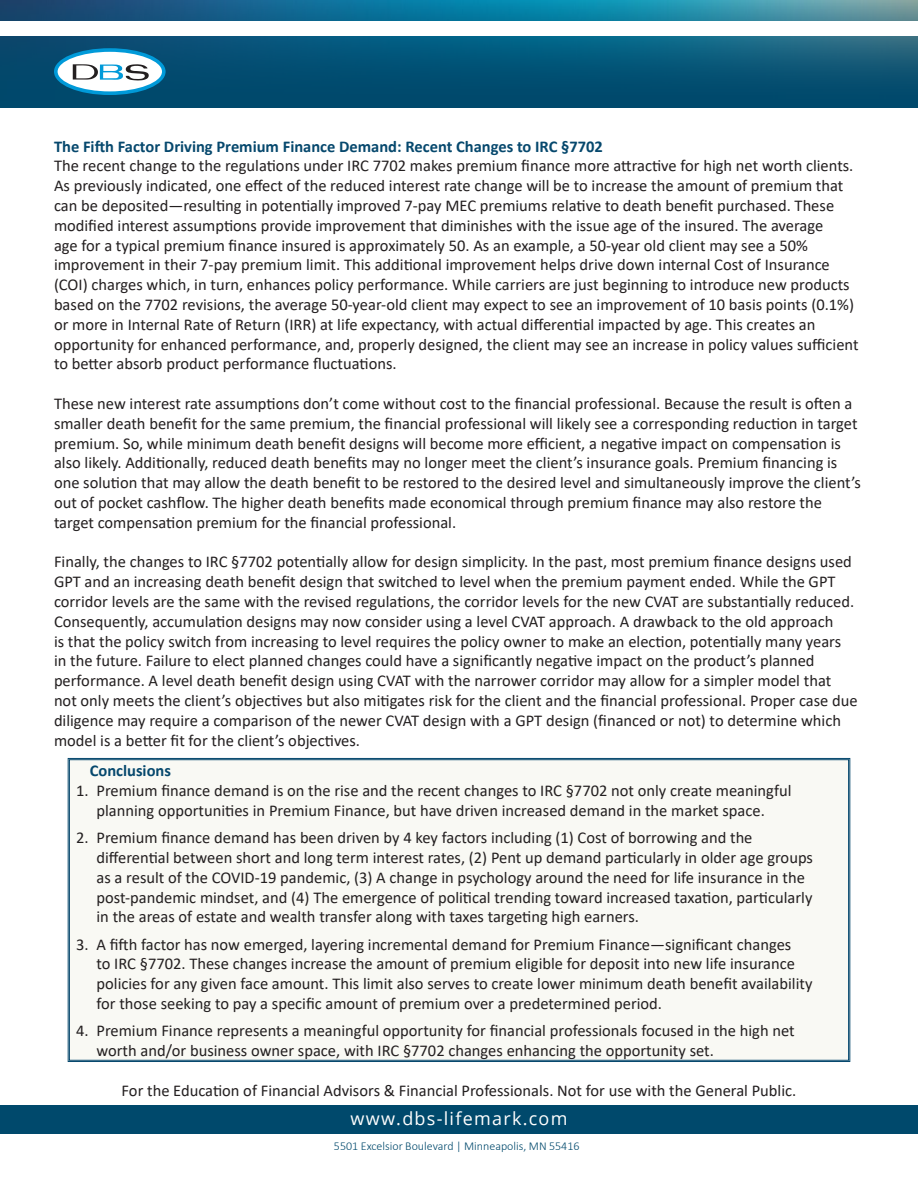
<style>
.page{position:relative;width:918px;height:1188px;background:#fff}
.page>*{position:absolute;margin:0;border:0;box-sizing:border-box;transform-origin:0 0}
.t1{font:18px "Open Sans";letter-spacing:.07em;color:#fff}
.t2{font:16.5px/19.8px "Calibri";color:#231f20}
.t3{font:700 16.5px "Calibri";color:#06486d}
.t4{font:300 12px "Calibri";color:#00496c}
</style>
<div class="page">
<img style="left:0;top:0;width:918px;height:108px">
<div style="left:0;top:21px;width:918px;height:15px;background:#fff"></div>
<svg style="left:54px;top:48px;width:112px;height:47px"></svg>
<div style="left:0;top:1105px;width:918px;height:29px;background:#00496c"></div>
<div style="left:68px;top:758px;width:782px;height:304px;background:#f9f9f4"></div>
<p class="t3" style="left:54px;top:135px;width:550px">The Fifth Factor Driving Premium Finance Demand: Recent Changes to IRC §7702</p>
<p class="t2" style="left:54px;top:156px;width:806px">The recent change to the regulations under IRC 7702 makes premium finance more attractive for high net worth clients.<br>As previously indicated, one effect of the reduced interest rate change will be to increase the amount of premium that can be deposited—resulting in potentially improved 7-pay MEC premiums relative to death benefit purchased. These modified interest assumptions provide improvement that diminishes with the issue age of the insured. The average<br>age for a typical premium finance insured is approximately 50. As an example, a 50-year old client may see a 50% improvement in their 7-pay premium limit. This additional improvement helps drive down internal Cost of Insurance (COI) charges which, in turn, enhances policy performance. While carriers are just beginning to introduce new products based on the 7702 revisions, the average 50-year-old client may expect to see an improvement of 10 basis points (0.1%) or more in Internal Rate of Return (IRR) at life expectancy, with actual differential impacted by age. This creates an opportunity for enhanced performance, and, properly designed, the client may see an increase in policy values sufficient to better absorb product performance fluctuations.</p>
<p class="t2" style="left:54px;top:393px;width:808px">These new interest rate assumptions don’t come without cost to the financial professional. Because the result is often a smaller death benefit for the same premium, the financial professional will likely see a corresponding reduction in target premium. So, while minimum death benefit designs will become more efficient, a negative impact on compensation is also likely. Additionally, reduced death benefits may no longer meet the client’s insurance goals. Premium financing is one solution that may allow the death benefit to be restored to the desired level and simultaneously improve the client’s out of pocket cashflow. The higher death benefits made economical through premium finance may also restore the target compensation premium for the financial professional.</p>
<p class="t2" style="left:54px;top:552px;width:805px">Finally, the changes to IRC §7702 potentially allow for design simplicity. In the past, most premium finance designs used GPT and an increasing death benefit design that switched to level when the premium payment ended. While the GPT corridor levels are the same with the revised regulations, the corridor levels for the new CVAT are substantially reduced.<br>Consequently, accumulation designs may now consider using a level CVAT approach. A drawback to the old approach<br>is that the policy switch from increasing to level requires the policy owner to make an election, potentially many years<br>in the future. Failure to elect planned changes could have a significantly negative impact on the product’s planned performance. A level death benefit design using CVAT with the narrower corridor may allow for a simpler model that not only meets the client’s objectives but also mitigates risk for the client and the financial professional. Proper case due diligence may require a comparison of the newer CVAT design with a GPT design (financed or not) to determine which model is a better fit for the client’s objectives.</p>
<p class="t3" style="left:90px;top:759px;width:83px">Conclusions</p>
<p class="t2" style="left:76px;top:780px;width:717px;text-align:center">1. Premium finance demand is on the rise and the recent changes to IRC §7702 not only create meaningful planning opportunities in Premium Finance, but have driven increased demand in the market space.</p>
<p class="t2" style="left:97px;top:827px;width:718px;text-indent:-20px">2. Premium finance demand has been driven by 4 key factors including (1) Cost of borrowing and the differential between short and long term interest rates, (2) Pent up demand particularly in older age groups as a result of the COVID-19 pandemic, (3) A change in psychology around the need for life insurance in the post-pandemic mindset, and (4) The emergence of political trending toward increased taxation, particularly in the areas of estate and wealth transfer along with taxes targeting high earners.</p>
<p class="t2" style="left:97px;top:934px;width:717px;text-indent:-20px">3. A fifth factor has now emerged, layering incremental demand for Premium Finance—significant changes<br>to IRC §7702. These changes increase the amount of premium eligible for deposit into new life insurance policies for any given face amount. This limit also serves to create lower minimum death benefit availability for those seeking to pay a specific amount of premium over a predetermined period.</p>
<p class="t2" style="left:97px;top:1021px;width:700px;text-indent:-20px">4. Premium Finance represents a meaningful opportunity for financial professionals focused in the high net worth and/or business owner space, with IRC §7702 changes enhancing the opportunity set.</p>
<p class="t2" style="left:122px;top:1080px;width:676px">For the Education of Financial Advisors &amp; Financial Professionals. Not for use with the General Public.</p>
<p class="t1" style="left:350px;top:1106px;width:219px">www.dbs-lifemark.com</p>
<p class="t4" style="left:334px;top:1138px;width:247px">5501 Excelsior Boulevard | Minneapolis, MN 55416</p>
</div>
